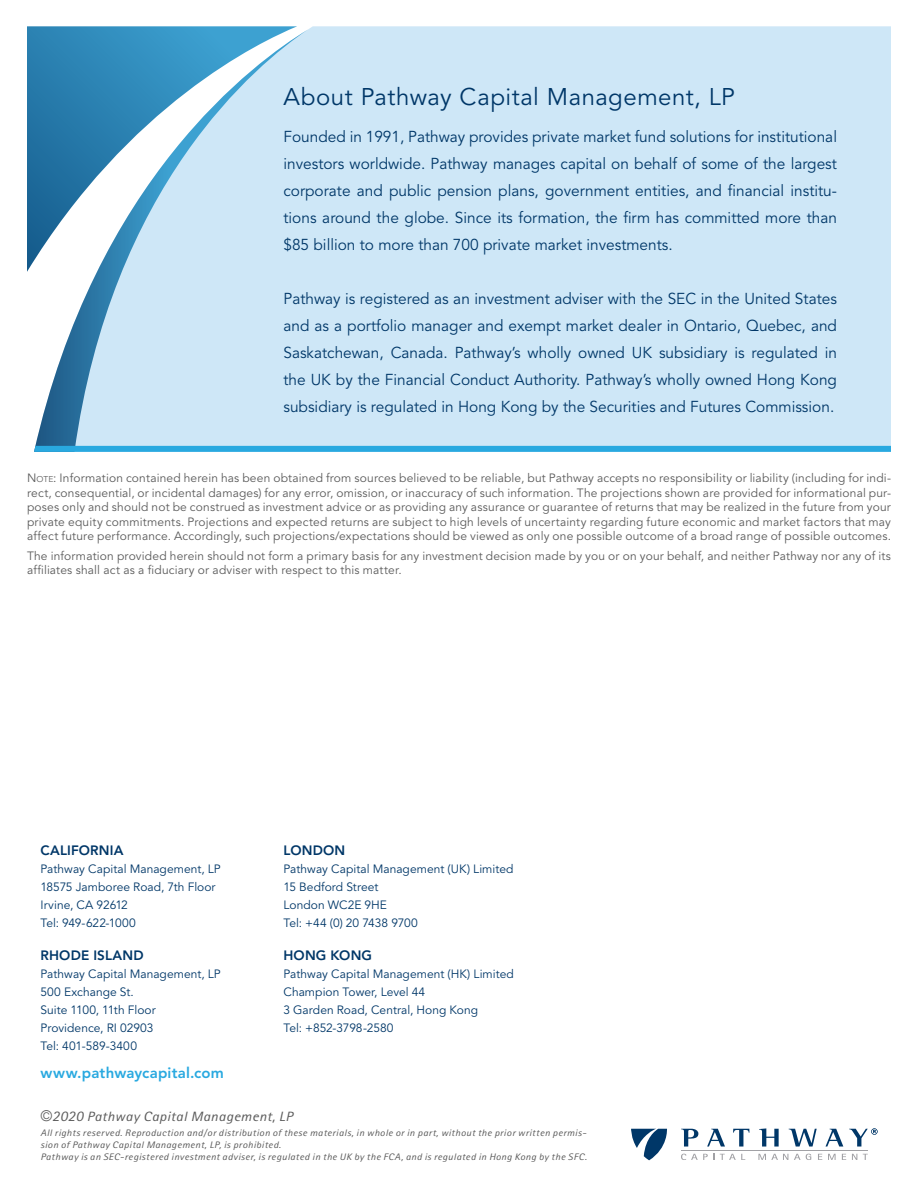
<style>
.page{position:relative;width:918px;height:1188px;background:#fff}
.page>*{position:absolute;margin:0;border:0;box-sizing:border-box;transform-origin:0 0}
.t1{font:24px "Avenir";letter-spacing:.02em;color:#003768}
.t2{font:15.75px/27px "Avenir";color:#003768;text-align:justify}
.t3{font:800 15px "Avenir";letter-spacing:.01em;color:#29a9e0}
.t4{font:800 13.5px "Avenir";letter-spacing:.01em;color:#003768}
.t5{font:italic 13.5px "Rotis Sans Serif";letter-spacing:.02em;color:#5b5b5b;scale:1.11 1}
.t6{font:12px/14.4px "Avenir";letter-spacing:.015em;color:#5b5b5b;text-align:justify}
.t7{font:12px/18px "Avenir";letter-spacing:.005em;color:#003768}
.t8{font:italic 9.45px/12px "Rotis Sans Serif";letter-spacing:.035em;color:#5b5b5b;scale:1.11 1}
.s1{font-style:inherit}
.s2{font-size:8.4px}
.s3{font-family:"Avenir";font-weight:300;font-style:normal;font-size:15px}
.s4{font-size:14.7px}
</style>
<div class="page">
<div style="left:308px;top:26px;width:583px;height:420px;background:#cee7f7"></div>
<svg style="left:35px;top:29px;width:273px;height:417px;background:#c0dbed"></svg>
<svg style="left:631px;top:1129px;width:36px;height:31px"></svg>
<svg style="left:681px;top:1154px;width:33px;height:6px"></svg>
<svg style="left:720px;top:1154px;width:25px;height:6px"></svg>
<svg style="left:758px;top:1154px;width:30px;height:6px"></svg>
<svg style="left:794px;top:1154px;width:17px;height:6px"></svg>
<svg style="left:818px;top:1154px;width:4px;height:6px"></svg>
<svg style="left:828px;top:1154px;width:8px;height:6px"></svg>
<svg style="left:842px;top:1154px;width:4px;height:6px"></svg>
<svg style="left:852px;top:1154px;width:5px;height:6px"></svg>
<svg style="left:863px;top:1154px;width:5px;height:6px"></svg>
<hr style="left:681px;top:1150px;width:187px;height:1px;background:#a1a1a5">
<svg style="left:681px;top:1129px;width:17px;height:18px"></svg>
<svg style="left:707px;top:1129px;width:18px;height:18px"></svg>
<svg style="left:733px;top:1129px;width:16px;height:18px"></svg>
<svg style="left:759px;top:1128px;width:20px;height:19px"></svg>
<svg style="left:789px;top:1129px;width:28px;height:18px"></svg>
<svg style="left:826px;top:1129px;width:17px;height:18px"></svg>
<svg style="left:849px;top:1128px;width:28px;height:19px"></svg>
<svg style="left:27px;top:26px;width:270px;height:246px"></svg>
<svg style="left:34px;top:446px;width:857px;height:6px;background:#2caae0"></svg>
<h1 class="t1" style="left:283px;top:83px;width:453px">About Pathway Capital Management, LP</h1>
<p class="t2" style="left:283px;top:124px;width:555px">Founded in 1991, Pathway provides private market fund solutions for institutional investors worldwide. Pathway manages capital on behalf of some of the largest corporate and public pension plans, government entities, and financial institu&shy;tions around the globe. Since its formation, the firm has committed more than $85 billion to more than 700 private market investments.</p>
<p class="t2" style="left:283px;top:286px;width:555px">Pathway is registered as an investment adviser with the SEC in the United States and as a portfolio manager and exempt market dealer in Ontario, Quebec, and Saskatchewan, Canada. Pathway’s wholly owned UK subsidiary is regulated in the UK by the Financial Conduct Authority. Pathway’s wholly owned Hong Kong subsidiary is regulated in Hong Kong by the Securities and Futures Commission.</p>
<p class="t6" style="left:27px;top:471px;width:866px"><span class="s1">N</span><span class="s2">ote</span>: Information contained herein has been obtained from sources believed to be reliable, but Pathway accepts no responsibility or liability (including for indi&shy;rect, consequential, or incidental damages) for any error, omission, or inaccuracy of such information. The projections shown are provided for informational pur&shy;poses only and should not be construed as investment advice or as providing any assurance or guarantee of returns that may be realized in the future from your private equity commitments. Projections and expected returns are subject to high levels of uncertainty regarding future economic and market factors that may affect future performance. Accordingly, such projections/expectations should be viewed as only one possible outcome of a broad range of possible outcomes.</p>
<p class="t6" style="left:27px;top:549px;width:866px">The information provided herein should not form a primary basis for any investment decision made by you or on your behalf, and neither Pathway nor any of its affiliates shall act as a fiduciary or adviser with respect to this matter.</p>
<p class="t4" style="left:40px;top:843px;width:85px">CALIFORNIA</p>
<p class="t7" style="left:40px;top:861px;width:182px">Pathway Capital Management, LP<br>18575 Jamboree Road, 7th Floor<br>Irvine, CA 92612<br>Tel: 949-622-1000</p>
<p class="t4" style="left:40px;top:947px;width:105px">RHODE ISLAND</p>
<p class="t7" style="left:40px;top:965px;width:182px">Pathway Capital Management, LP<br>500 Exchange St.<br>Suite 1100, 11th Floor<br>Providence, RI 02903<br>Tel: 401-589-3400</p>
<p class="t3" style="left:40px;top:1064px;width:185px">www.pathwaycapital.com</p>
<p class="t4" style="left:283px;top:843px;width:63px">LONDON</p>
<p class="t7" style="left:283px;top:861px;width:232px">Pathway Capital Management (UK) Limited<br>15 Bedford Street<br>London WC2E 9HE<br>Tel: +44 (0) 20 7438 9700</p>
<p class="t4" style="left:283px;top:947px;width:90px">HONG KONG</p>
<p class="t7" style="left:283px;top:965px;width:232px">Pathway Capital Management (HK) Limited<br>Champion Tower, Level 44<br>3 Garden Road, Central, Hong Kong<br>Tel: +852-3798-2580</p>
<p class="t5" style="left:40px;top:1109px;width:229px"><span class="s3">©</span><span class="s4">2020</span> Pathway Capital Management, LP</p>
<p class="t8" style="left:40px;top:1127px;width:494px">All rights reserved. Reproduction and/or distribution of these materials, in whole or in part, without the prior written permis&shy;sion of Pathway Capital Management, LP, is prohibited.<br>Pathway is an SEC-registered investment adviser, is regulated in the UK by the FCA, and is regulated in Hong Kong by the SFC.</p>
</div>
